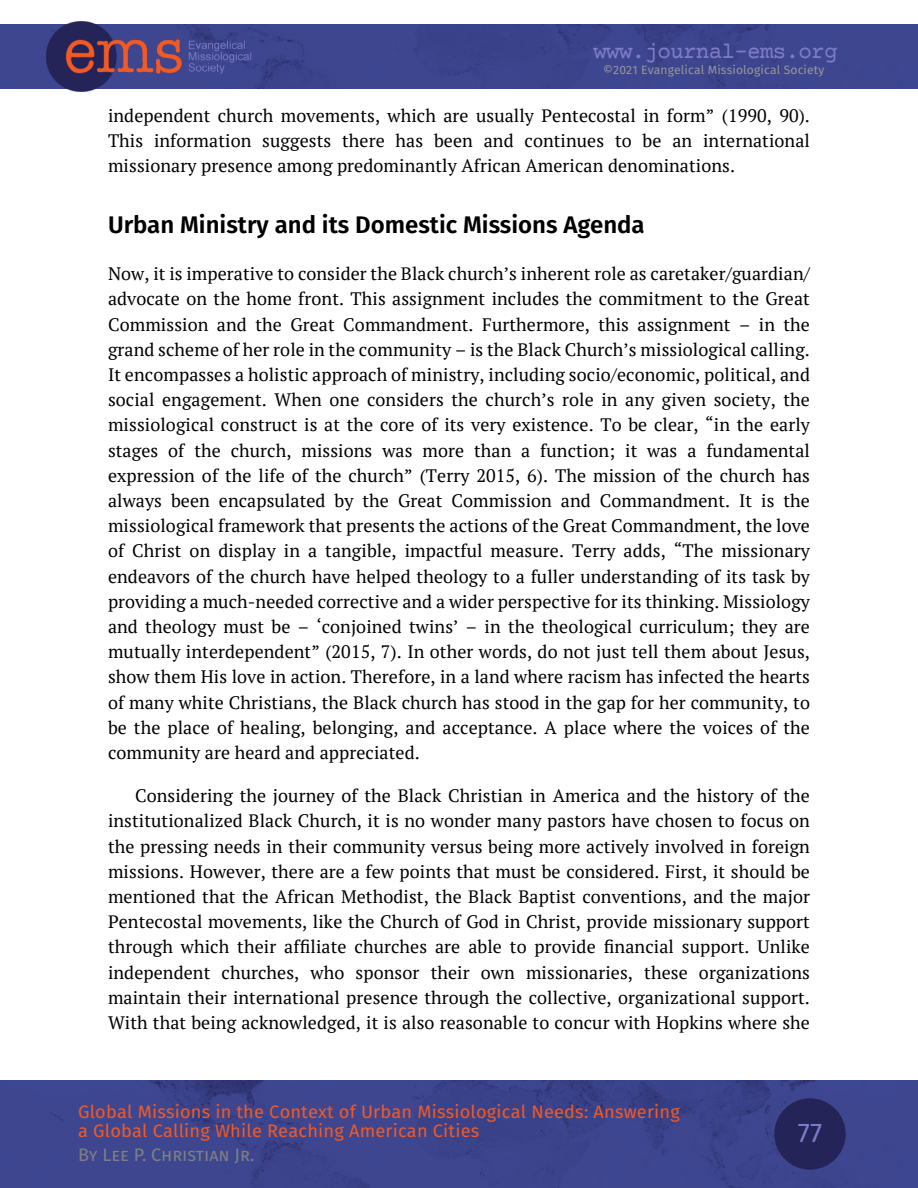
<style>
.page{position:relative;width:918px;height:1188px;background:#fff}
.page>*{position:absolute;margin:0;border:0;box-sizing:border-box;transform-origin:0 0}
.t1{font:27px "Fira Sans";color:#7d7dc5}
.t2{font:600 24px "Fira Sans";color:#000}
.t3{font:22.5px "Courier Prime";letter-spacing:-.03em;color:#7d7dc5}
.t4{font:18px/25.2px "PT Serif";letter-spacing:.005em;color:#000;text-align:justify}
.t5{font:18px/19.5px "Fira Sans";letter-spacing:.01em;color:#f15a25}
.t6{font:18px "Fira Sans";color:#808080}
.t7{font:12px "Fira Sans";letter-spacing:.01em;color:#979797}
</style>
<div class="page">
<div style="left:0;top:24px;width:918px;height:65px;background:#3d468f"></div>
<img style="left:1px;top:1080px;width:917px;height:108px">
<div style="left:774px;top:1098px;width:72px;height:72px;background:#242459;border-radius:50%"></div>
<img style="left:45px;top:21px;width:208px;height:71px">
<hr style="left:0;top:1080px;width:1px;height:108px;background:#242459">
<p class="t3" style="left:593px;top:42px;width:246px">www.journal-ems.org</p>
<p class="t7" style="left:603px;top:62px;width:223px">©2021 Evangelical Missiological Society</p>
<p class="t4" style="left:108px;top:102px;width:703px">independent church movements, which are usually Pentecostal in form” (1990, 90).<br>This information suggests there has been and continues to be an international missionary presence among predominantly African American denominations.</p>
<h2 class="t2" style="left:108px;top:210px;width:538px">Urban Ministry and its Domestic Missions Agenda</h2>
<p class="t4" style="left:108px;top:261px;width:704px">Now, it is imperative to consider the Black church’s inherent role as caretaker/guardian/ advocate on the home front. This assignment includes the commitment to the Great Commission and the Great Commandment. Furthermore, this assignment – in the grand scheme of her role in the community – is the Black Church’s missiological calling.<br>It encompasses a holistic approach of ministry, including socio/economic, political, and social engagement. When one considers the church’s role in any given society, the missiological construct is at the core of its very existence. To be clear, “in the early stages of the church, missions was more than a function; it was a fundamental expression of the life of the church” (Terry 2015, 6). The mission of the church has always been encapsulated by the Great Commission and Commandment. It is the missiological framework that presents the actions of the Great Commandment, the love of Christ on display in a tangible, impactful measure. Terry adds, “The missionary endeavors of the church have helped theology to a fuller understanding of its task by providing a much-needed corrective and a wider perspective for its thinking. Missiology and theology must be – ‘conjoined twins’ – in the theological curriculum; they are mutually interdependent” (2015, 7). In other words, do not just tell them about Jesus, show them His love in action. Therefore, in a land where racism has infected the hearts of many white Christians, the Black church has stood in the gap for her community, to be the place of healing, belonging, and acceptance. A place where the voices of the community are heard and appreciated.</p>
<p class="t4" style="left:108px;top:783px;width:704px;text-indent:27px">Considering the journey of the Black Christian in America and the history of the institutionalized Black Church, it is no wonder many pastors have chosen to focus on the pressing needs in their community versus being more actively involved in foreign missions. However, there are a few points that must be considered. First, it should be mentioned that the African Methodist, the Black Baptist conventions, and the major Pentecostal movements, like the Church of God in Christ, provide missionary support through which their affiliate churches are able to provide financial support. Unlike independent churches, who sponsor their own missionaries, these organizations maintain their international presence through the collective, organizational support.<br>With that being acknowledged, it is also reasonable to concur with Hopkins where she</p>
<p class="t5" style="left:78px;top:1102px;width:603px">Global Missions in the Context of Urban Missiological Needs: Answering a Global Calling While Reaching American Cities</p>
<p class="t6" style="left:78px;top:1144px;width:178px">By Lee P. Christian Jr.</p>
<h1 class="t1" style="left:798px;top:1117px;width:26px">77</h1>
</div>
